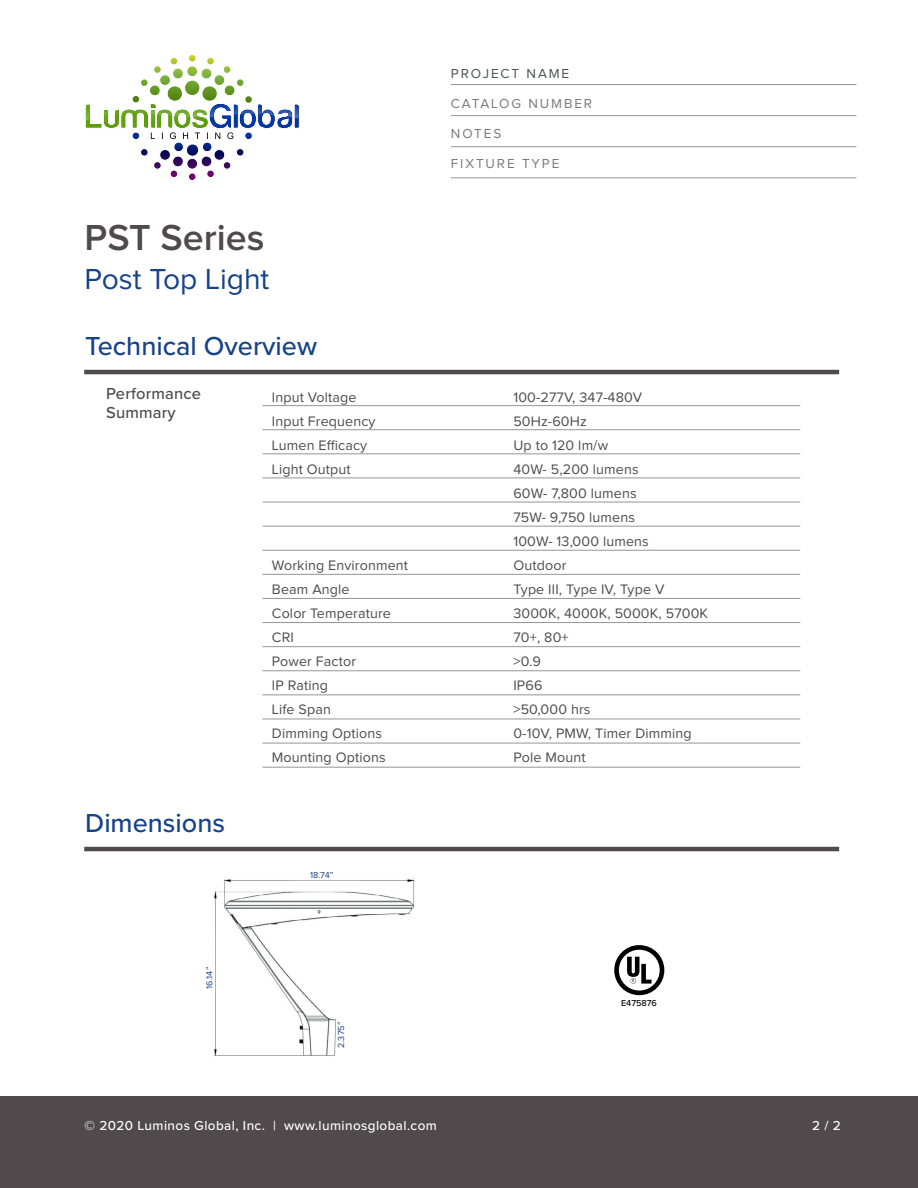
<style>
.page{position:relative;width:918px;height:1188px;background:#fff}
.page>*{position:absolute;margin:0;border:0;box-sizing:border-box;transform-origin:0 0}
.t1{font:600 37.5px "Proxima Nova";color:#504a4d}
.t2{font:30px "Proxima Nova";color:#16428a}
.t3{font:500 27px "Proxima Nova";color:#16428a}
.t4{font:500 16.5px/19.5px "Proxima Nova";letter-spacing:.01em;color:#504a4d}
.t5{font:14.25px/24px "Proxima Nova";letter-spacing:.01em;color:#504a4d}
.t6{font:500 13.5px "Proxima Nova";letter-spacing:.03em;color:#fff}
.t7{font:13.5px "Proxima Nova";letter-spacing:.14em;color:#7e7778}
.t8{font:13.5px "Proxima Nova";letter-spacing:.14em;color:#495154}
.t9{font:9px "Proxima Nova";letter-spacing:.01em;color:#16428a}
.t10{font:500 9px "Proxima Nova";color:#000}
</style>
<div class="page">
<img style="left:214px;top:879px;width:201px;height:178px">
<div style="left:0;top:1096px;width:918px;height:92px;background:#504a4d"></div>
<hr style="left:451px;top:84px;width:405px;height:1px;background:#939598">
<hr style="left:451px;top:115px;width:405px;height:1px;background:#939598">
<hr style="left:451px;top:146px;width:405px;height:1px;background:#939598">
<hr style="left:451px;top:177px;width:405px;height:1px;background:#939598">
<hr style="left:84px;top:847px;width:755px;height:4px;background:#504a4d">
<hr style="left:84px;top:370px;width:755px;height:4px;background:#504a4d">
<hr style="left:262px;top:405px;width:538px;height:1px;background:#939598">
<hr style="left:262px;top:429px;width:538px;height:1px;background:#939598">
<hr style="left:262px;top:453px;width:538px;height:1px;background:#939598">
<hr style="left:262px;top:478px;width:538px;height:1px;background:#939598">
<hr style="left:262px;top:502px;width:538px;height:1px;background:#939598">
<hr style="left:262px;top:526px;width:538px;height:1px;background:#939598">
<hr style="left:262px;top:550px;width:538px;height:1px;background:#939598">
<hr style="left:262px;top:598px;width:538px;height:1px;background:#939598">
<hr style="left:262px;top:574px;width:538px;height:1px;background:#939598">
<hr style="left:262px;top:622px;width:538px;height:1px;background:#939598">
<hr style="left:262px;top:646px;width:538px;height:1px;background:#939598">
<hr style="left:262px;top:670px;width:538px;height:1px;background:#939598">
<hr style="left:262px;top:694px;width:538px;height:1px;background:#939598">
<hr style="left:262px;top:719px;width:538px;height:1px;background:#939598">
<hr style="left:262px;top:767px;width:538px;height:1px;background:#939598">
<hr style="left:262px;top:743px;width:538px;height:1px;background:#939598">
<svg style="left:614px;top:945px;width:50px;height:50px"></svg>
<svg style="left:85px;top:54px;width:215px;height:127px"></svg>
<h1 class="t1" style="left:85px;top:221px;width:181px">PST Series</h1>
<h2 class="t2" style="left:85px;top:266px;width:186px">Post Top Light</h2>
<p class="t8" style="left:451px;top:67px;width:120px">PROJECT NAME</p>
<p class="t7" style="left:451px;top:97px;width:143px">CATALOG NUMBER</p>
<p class="t7" style="left:451px;top:127px;width:52px">NOTES</p>
<p class="t7" style="left:451px;top:157px;width:110px">FIXTURE TYPE</p>
<h3 class="t3" style="left:85px;top:326px;width:233px">Technical Overview</h3>
<p class="t4" style="left:106px;top:383px;width:96px">Performance<br>Summary</p>
<p class="t5" style="left:272px;top:385px;width:86px">Input Voltage</p>
<p class="t5" style="left:513px;top:385px;width:130px">100-277V, 347-480V</p>
<p class="t5" style="left:272px;top:409px;width:105px">Input Frequency</p>
<p class="t5" style="left:513px;top:409px;width:75px">50Hz-60Hz</p>
<p class="t5" style="left:272px;top:433px;width:97px">Lumen Efficacy</p>
<p class="t5" style="left:513px;top:433px;width:96px">Up to 120 lm/w</p>
<p class="t5" style="left:272px;top:457px;width:80px">Light Output</p>
<p class="t5" style="left:513px;top:457px;width:137px">40W- 5,200 lumens<br>60W- 7,800 lumens<br>75W- 9,750 lumens<br>100W- 13,000 lumens</p>
<p class="t5" style="left:272px;top:553px;width:138px">Working Environment</p>
<p class="t5" style="left:513px;top:553px;width:54px">Outdoor</p>
<p class="t5" style="left:272px;top:577px;width:79px">Beam Angle</p>
<p class="t5" style="left:513px;top:577px;width:152px">Type III, Type IV, Type V</p>
<p class="t5" style="left:272px;top:601px;width:121px">Color Temperature</p>
<p class="t5" style="left:513px;top:601px;width:196px">3000K, 4000K, 5000K, 5700K</p>
<p class="t5" style="left:272px;top:625px;width:24px">CRI</p>
<p class="t5" style="left:513px;top:625px;width:57px">70+, 80+</p>
<p class="t5" style="left:272px;top:649px;width:86px">Power Factor</p>
<p class="t5" style="left:513px;top:649px;width:29px">&gt;0.9</p>
<p class="t5" style="left:272px;top:673px;width:57px">IP Rating</p>
<p class="t5" style="left:513px;top:673px;width:31px">IP66</p>
<p class="t5" style="left:272px;top:697px;width:61px">Life Span</p>
<p class="t5" style="left:513px;top:697px;width:79px">&gt;50,000 hrs</p>
<p class="t5" style="left:272px;top:721px;width:112px">Dimming Options</p>
<p class="t5" style="left:513px;top:721px;width:180px">0-10V, PMW, Timer Dimming</p>
<p class="t5" style="left:272px;top:745px;width:115px">Mounting Options</p>
<p class="t5" style="left:513px;top:745px;width:74px">Pole Mount</p>
<h3 class="t3" style="left:85px;top:803px;width:141px">Dimensions</h3>
<p class="t9" style="left:205px;top:989px;width:23px;rotate:-90deg">16.14”</p>
<p class="t9" style="left:310px;top:871px;width:25px">18.74”</p>
<p class="t9" style="left:337px;top:1048px;width:28px;rotate:-90deg">2.375”</p>
<p class="t10" style="left:621px;top:996px;width:37px">E475876</p>
<p class="t6" style="left:85px;top:1115px;width:354px">© 2020 Luminos Global, Inc. | www.luminosglobal.com</p>
<p class="t6" style="left:812px;top:1115px;width:30px">2 / 2</p>
</div>
